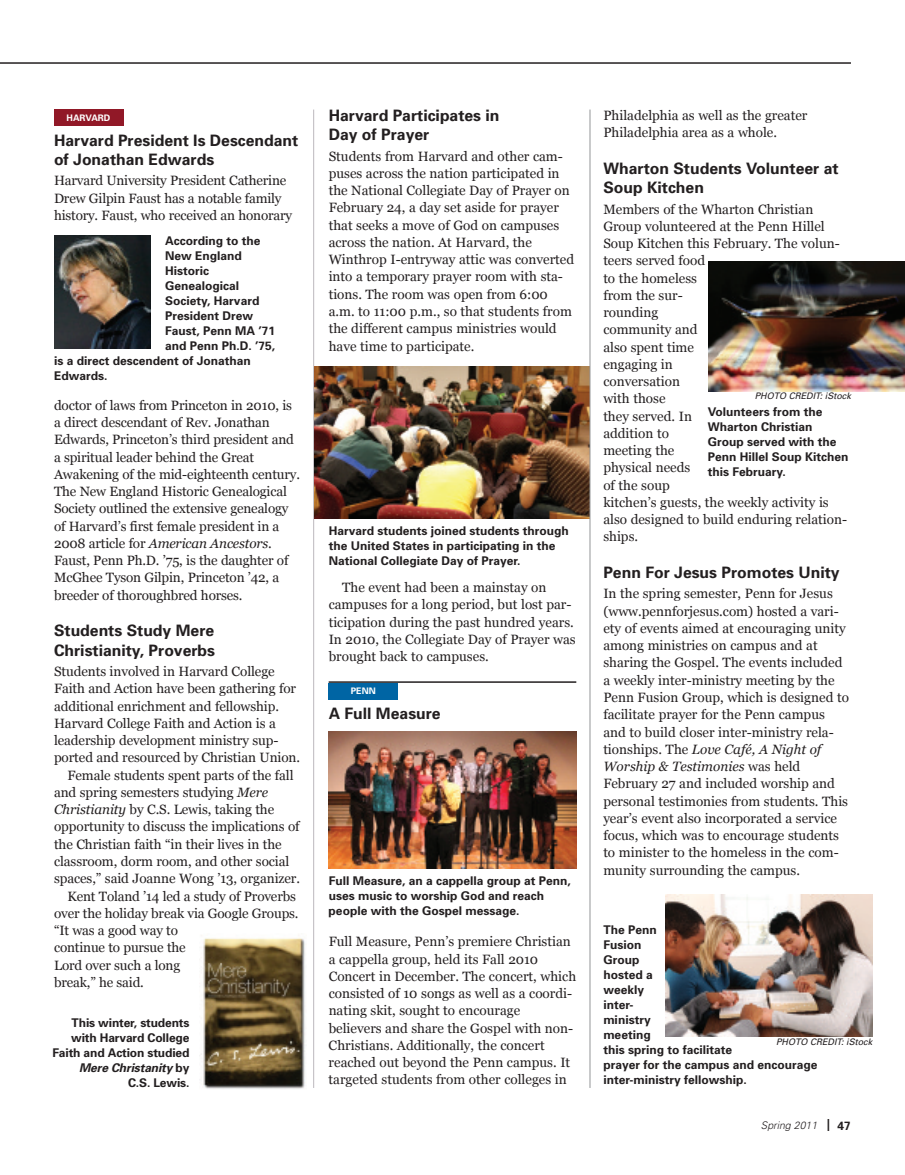
<style>
.page{position:relative;width:905px;height:1175px;background:#fff}
.page>*{position:absolute;margin:0;border:0;box-sizing:border-box;transform-origin:0 0}
.t1{font:700 15.75px/19.5px "Univers";color:#231f20}
.t2{font:13.5px/17.2px "Georgia";color:#231f20}
.t3{font:700 12px/15px "Univers";color:#231f20}
.t4{font:italic 300 10.5px "Univers";color:#231f20}
.t5{font:italic 9px "Univers";color:#231f20}
.t6{font:700 9px "Univers";color:#fff}
.s1{font-style:italic}
.s2{font-weight:700;font-style:normal;font-size:12px}
</style>
<div class="page">
<hr style="left:328px;top:681px;width:248px;height:2px;background:#231f20">
<div style="left:328px;top:683px;width:70px;height:16px;background:#0065a4"></div>
<div style="left:54px;top:110px;width:69px;height:16px;background:#911827"></div>
<img style="left:54px;top:236px;width:96px;height:112px">
<img style="left:201px;top:938px;width:104px;height:151px">
<hr style="left:313px;top:110px;width:1px;height:978px;background:#bcb9be">
<img style="left:314px;top:367px;width:275px;height:151px">
<img style="left:328px;top:731px;width:248px;height:137px">
<hr style="left:0;top:62px;width:850px;height:2px;background:#231f20">
<hr style="left:589px;top:110px;width:1px;height:978px;background:#939598">
<img style="left:708px;top:261px;width:196px;height:130px">
<img style="left:665px;top:894px;width:207px;height:142px">
<p class="t1" style="left:328px;top:107px;width:172px">Harvard Participates in<br>Day of Prayer</p>
<p class="t2" style="left:328px;top:147px;width:247px">Students from Harvard and other cam&shy;puses across the nation participated in the National Collegiate Day of Prayer on February 24, a day set aside for prayer that seeks a move of God on campuses across the nation. At Harvard, the Winthrop I-entryway attic was converted into a temporary prayer room with sta&shy;tions. The room was open from 6:00 a.m. to 11:00 p.m., so that students from the different campus ministries would have time to participate.</p>
<p class="t6" style="left:67px;top:114px;width:45px">HARVARD</p>
<p class="t2" style="left:603px;top:106px;width:206px">Philadelphia as well as the greater<br>Philadelphia area as a whole.</p>
<p class="t1" style="left:603px;top:160px;width:237px">Wharton Students Volunteer at<br>Soup Kitchen</p>
<p class="t2" style="left:603px;top:200px;width:245px">Members of the Wharton Christian<br>Group volunteered at the Penn Hillel<br>Soup Kitchen this February. The volun&shy;teers served food<br>to the homeless<br>from the sur-<br>rounding<br>community and<br>also spent time<br>engaging in<br>conversation<br>with those<br>they served. In<br>addition to<br>meeting the<br>physical needs<br>of the soup<br>kitchen’s guests, the weekly activity is also designed to build enduring relation&shy;ships.</p>
<p class="t1" style="left:603px;top:564px;width:238px">Penn For Jesus Promotes Unity</p>
<p class="t2" style="left:603px;top:585px;width:247px">In the spring semester, Penn for Jesus (www.pennforjesus.com) hosted a vari&shy;ety of events aimed at encouraging unity among ministries on campus and at sharing the Gospel. The events included a weekly inter-ministry meeting by the Penn Fusion Group, which is designed to facilitate prayer for the Penn campus and to build closer inter-ministry rela&shy;tionships. The <span class="s1">Love Café, A Night of Worship &amp; Testimonies</span> was held February 27 and included worship and personal testimonies from students. This year’s event also incorporated a service focus, which was to encourage students to minister to the homeless in the com&shy;munity surrounding the campus.</p>
<p class="t1" style="left:54px;top:132px;width:246px">Harvard President Is Descendant of Jonathan Edwards</p>
<p class="t2" style="left:54px;top:172px;width:240px">Harvard University President Catherine<br>Drew Gilpin Faust has a notable family history. Faust, who received an honorary</p>
<p class="t3" style="left:165px;top:235px;width:97px">According to the</p>
<p class="t3" style="left:165px;top:250px;width:78px">New England</p>
<p class="t3" style="left:165px;top:265px;width:45px">Historic</p>
<p class="t3" style="left:165px;top:280px;width:76px">Genealogical</p>
<p class="t3" style="left:165px;top:295px;width:96px">Society, Harvard</p>
<p class="t3" style="left:165px;top:310px;width:90px">President Drew</p>
<p class="t3" style="left:165px;top:325px;width:112px">Faust, Penn MA ’71</p>
<p class="t3" style="left:165px;top:340px;width:111px">and Penn Ph.D. ’75,</p>
<p class="t3" style="left:54px;top:355px;width:198px">is a direct descendent of Jonathan</p>
<p class="t3" style="left:54px;top:370px;width:55px">Edwards.</p>
<p class="t5" style="left:754px;top:392px;width:98px">PHOTO CREDIT: iStock</p>
<p class="t3" style="left:707px;top:405px;width:142px">Volunteers from the<br>Wharton Christian<br>Group served with the<br>Penn Hillel Soup Kitchen this February.</p>
<p class="t2" style="left:54px;top:396px;width:247px">doctor of laws from Princeton in 2010, is a direct descendant of Rev. Jonathan Edwards, Princeton’s third president and a spiritual leader behind the Great Awakening of the mid-eighteenth century.<br>The New England Historic Genealogical Society outlined the extensive genealogy of Harvard’s first female president in a 2008 article for <span class="s1">American Ancestors</span>.<br>Faust, Penn Ph.D. ’75, is the daughter of McGhee Tyson Gilpin, Princeton ’42, a breeder of thoroughbred horses.</p>
<p class="t1" style="left:54px;top:622px;width:163px">Students Study Mere<br>Christianity, Proverbs</p>
<p class="t2" style="left:54px;top:663px;width:222px">Students involved in Harvard College</p>
<p class="t2" style="left:54px;top:680px;width:243px">Faith and Action have been gathering for</p>
<p class="t2" style="left:54px;top:697px;width:226px">additional enrichment and fellowship.</p>
<p class="t2" style="left:54px;top:714px;width:223px">Harvard College Faith and Action is a</p>
<p class="t2" style="left:54px;top:732px;width:226px">leadership development ministry sup-</p>
<p class="t2" style="left:54px;top:749px;width:248px">ported and resourced by Christian Union.</p>
<p class="t2" style="left:68px;top:766px;width:227px">Female students spent parts of the fall</p>
<p class="t2" style="left:54px;top:783px;width:216px">and spring semesters studying <span class="s1">Mere</span></p>
<p class="t2" style="left:54px;top:801px;width:222px"><span class="s1">Christianity</span> by C.S. Lewis, taking the</p>
<p class="t2" style="left:54px;top:818px;width:247px">opportunity to discuss the implications of</p>
<p class="t2" style="left:54px;top:835px;width:229px">the Christian faith “in their lives in the</p>
<p class="t2" style="left:54px;top:852px;width:237px">classroom, dorm room, and other social</p>
<p class="t2" style="left:54px;top:870px;width:247px">spaces,” said Joanne Wong ’13, organizer.</p>
<p class="t2" style="left:68px;top:887px;width:230px">Kent Toland ’14 led a study of Proverbs</p>
<p class="t2" style="left:54px;top:904px;width:246px">over the holiday break via Google Groups.</p>
<p class="t2" style="left:54px;top:921px;width:125px">“It was a good way to</p>
<p class="t2" style="left:54px;top:939px;width:133px">continue to pursue the</p>
<p class="t2" style="left:54px;top:956px;width:128px">Lord over such a long</p>
<p class="t2" style="left:54px;top:973px;width:91px">break,” he said.</p>
<p class="t3" style="left:328px;top:524px;width:242px">Harvard students joined students through the United States in participating in the<br>National Collegiate Day of Prayer.</p>
<p class="t2" style="left:329px;top:579px;width:249px;text-indent:13px">The event had been a mainstay on campuses for a long period, but lost par&shy;ticipation during the past hundred years.<br>In 2010, the Collegiate Day of Prayer was brought back to campuses.</p>
<p class="t6" style="left:351px;top:688px;width:26px">PENN</p>
<p class="t1" style="left:328px;top:705px;width:114px">A Full Measure</p>
<p class="t3" style="left:328px;top:874px;width:244px">Full Measure, an a cappella group at Penn, uses music to worship God and reach people with the Gospel message.</p>
<p class="t3" style="left:603px;top:923px;width:215px">The Penn<br>Fusion<br>Group<br>hosted a<br>weekly<br>inter-<br>ministry<br>meeting<br>this spring to facilitate<br>prayer for the campus and encourage inter-ministry fellowship.</p>
<p class="t2" style="left:328px;top:933px;width:249px">Full Measure, Penn’s premiere Christian a cappella group, held its Fall 2010<br>Concert in December. The concert, which consisted of 10 songs as well as a coordi&shy;nating skit, sought to encourage believers and share the Gospel with non-Christians. Additionally, the concert reached out beyond the Penn campus. It targeted students from other colleges in</p>
<p class="t3" style="left:52px;top:1016px;width:138px;text-align:right">This winter, students with Harvard College<br>Faith and Action studied<br><span class="s1">Mere Christanity</span> by<br>C.S. Lewis.</p>
<p class="t5" style="left:776px;top:1038px;width:98px">PHOTO CREDIT: iStock</p>
<p class="t4" style="left:761px;top:1121px;width:91px">Spring 2011 <span class="s2">| 47</span></p>
</div>
